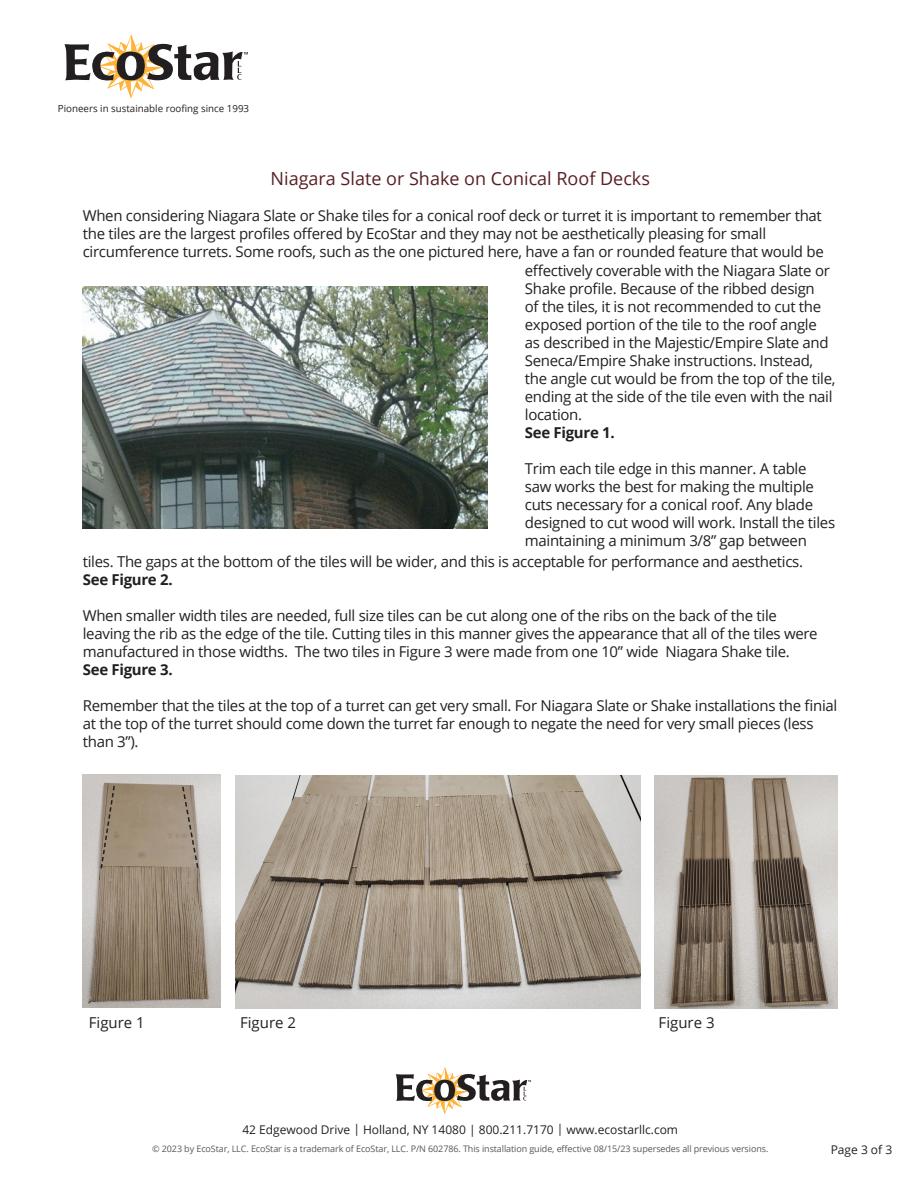
<style>
.page{position:relative;width:918px;height:1188px;background:#fff}
.page>*{position:absolute;margin:0;border:0;box-sizing:border-box;transform-origin:0 0}
.t1{font:18px "Open Sans";color:#581f23}
.t2{font:15px/18px "Open Sans";letter-spacing:-.02em;color:#231f20}
.t3{font:700 15px "Open Sans";letter-spacing:-.02em;color:#231f20}
.t4{font:12px "Open Sans";color:#231f20}
.t5{font:9.75px "Open Sans";color:#231f20}
.t6{font:9px "Open Sans";letter-spacing:-.01em;color:#57585a}
.s1{font-weight:700}
</style>
<div class="page">
<svg style="left:64px;top:34px;width:184px;height:65px"></svg>
<img style="left:236px;top:775px;width:405px;height:234px">
<img style="left:654px;top:775px;width:184px;height:234px">
<img style="left:83px;top:774px;width:138px;height:234px">
<svg style="left:181px;top:785px;width:18px;height:84px;background:#a4978a"></svg>
<svg style="left:100px;top:784px;width:16px;height:86px"></svg>
<svg style="left:396px;top:1067px;width:135px;height:48px"></svg>
<img style="left:83px;top:286px;width:405px;height:243px">
<p class="t5" style="left:58px;top:102px;width:193px">Pioneers in sustainable roofing since 1993</p>
<p class="t1" style="left:271px;top:166px;width:381px">Niagara Slate or Shake on Conical Roof Decks</p>
<p class="t2" style="left:83px;top:206px;width:742px">When considering Niagara Slate or Shake tiles for a conical roof deck or turret it is important to remember that the tiles are the largest profiles offered by EcoStar and they may not be aesthetically pleasing for small circumference turrets. Some roofs, such as the one pictured here, have a fan or rounded feature that would be</p>
<p class="t2" style="left:525px;top:261px;width:312px">effectively coverable with the Niagara Slate or Shake profile. Because of the ribbed design<br>of the tiles, it is not recommended to cut the exposed portion of the tile to the roof angle as described in the Majestic/Empire Slate and Seneca/Empire Shake instructions. Instead, the angle cut would be from the top of the tile, ending at the side of the tile even with the nail location.</p>
<p class="t3" style="left:525px;top:422px;width:91px">See Figure 1.</p>
<p class="t2" style="left:525px;top:459px;width:312px">Trim each tile edge in this manner. A table saw works the best for making the multiple cuts necessary for a conical roof. Any blade designed to cut wood will work. Install the tiles maintaining a minimum 3/8” gap between</p>
<p class="t2" style="left:83px;top:552px;width:722px">tiles. The gaps at the bottom of the tiles will be wider, and this is acceptable for performance and aesthetics.<br><span class="s1">See Figure 2.</span></p>
<p class="t2" style="left:83px;top:606px;width:736px">When smaller width tiles are needed, full size tiles can be cut along one of the ribs on the back of the tile leaving the rib as the edge of the tile. Cutting tiles in this manner gives the appearance that all of the tiles were manufactured in those widths. The two tiles in Figure 3 were made from one 10” wide Niagara Shake tile.<br><span class="s1">See Figure 3.</span></p>
<p class="t2" style="left:83px;top:696px;width:756px">Remember that the tiles at the top of a turret can get very small. For Niagara Slate or Shake installations the finial at the top of the turret should come down the turret far enough to negate the need for very small pieces (less than 3”).</p>
<p class="t2" style="left:89px;top:1013px;width:57px">Figure 1</p>
<p class="t2" style="left:240px;top:1013px;width:57px">Figure 2</p>
<p class="t2" style="left:659px;top:1013px;width:57px">Figure 3</p>
<p class="t4" style="left:242px;top:1121px;width:437px">42 Edgewood Drive | Holland, NY 14080 | 800.211.7170 | www.ecostarllc.com</p>
<p class="t6" style="left:152px;top:1142px;width:618px">© 2023 by EcoStar, LLC. EcoStar is a trademark of EcoStar, LLC. P/N 602786. This installation guide, effective 08/15/23 supersedes all previous versions.</p>
<p class="t4" style="left:831px;top:1141px;width:63px">Page 3 of 3</p>
</div>
